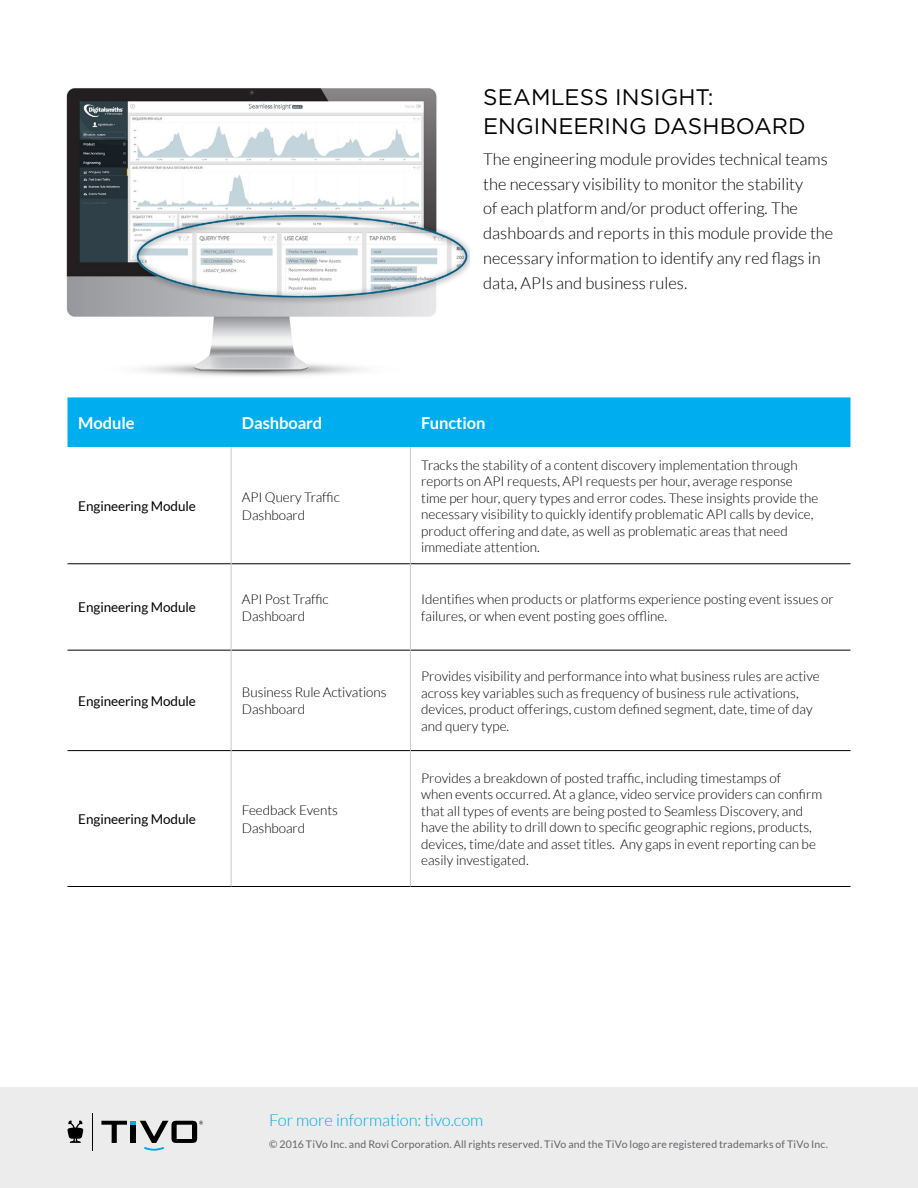
<style>
.page{position:relative;width:918px;height:1188px;background:#fff}
.page>*{position:absolute;margin:0;border:0;box-sizing:border-box;transform-origin:0 0}
.t1{font:22.5px/28.5px "Gotham";letter-spacing:.005em;color:#000}
.t2{font:300 16.5px/24.8px "Lato";color:#000}
.t3{font:300 16.5px "Lato";letter-spacing:-.005em;color:#00a8e1}
.t4{font:700 16.5px "Lato";letter-spacing:-.005em;color:#fff}
.t5{font:300 13.5px/16.5px "Lato";color:#000}
.t6{font:13.5px "Lato";letter-spacing:-.005em;color:#000}
.t7{font:10.5px "Lato";letter-spacing:.015em;color:#636466}
</style>
<div class="page">
<div style="left:0;top:1088px;width:918px;height:100px;background:#ececed"></div>
<svg style="left:68px;top:1120px;width:15px;height:23px"></svg>
<hr style="left:92px;top:1113px;width:1px;height:38px;background:#000">
<svg style="left:101px;top:1121px;width:102px;height:30px"></svg>
<div style="left:68px;top:397px;width:782px;height:50px;background:#00aeef"></div>
<svg style="left:68px;top:447px;width:782px;height:439px"></svg>
<hr style="left:68px;top:564px;width:163px;height:1px;background:#000">
<hr style="left:231px;top:564px;width:179px;height:1px;background:#000">
<hr style="left:411px;top:564px;width:439px;height:1px;background:#000">
<hr style="left:68px;top:650px;width:163px;height:1px;background:#000">
<hr style="left:231px;top:650px;width:179px;height:1px;background:#000">
<hr style="left:411px;top:650px;width:439px;height:1px;background:#000">
<hr style="left:68px;top:750px;width:163px;height:1px;background:#000">
<hr style="left:231px;top:750px;width:179px;height:1px;background:#000">
<hr style="left:411px;top:750px;width:439px;height:1px;background:#000">
<hr style="left:68px;top:886px;width:163px;height:1px;background:#000">
<hr style="left:231px;top:886px;width:179px;height:1px;background:#000">
<hr style="left:410px;top:886px;width:440px;height:1px;background:#000">
<hr style="left:231px;top:447px;width:1px;height:117px;background:#c7c8ca">
<hr style="left:410px;top:447px;width:1px;height:117px;background:#c7c8ca">
<hr style="left:231px;top:564px;width:1px;height:86px;background:#c7c8ca">
<hr style="left:410px;top:564px;width:1px;height:86px;background:#c7c8ca">
<hr style="left:231px;top:650px;width:1px;height:101px;background:#c7c8ca">
<hr style="left:410px;top:650px;width:1px;height:101px;background:#c7c8ca">
<hr style="left:231px;top:751px;width:1px;height:135px;background:#c7c8ca">
<hr style="left:410px;top:751px;width:1px;height:135px;background:#c7c8ca">
<img style="left:66px;top:88px;width:404px;height:288px">
<h1 class="t1" style="left:483px;top:82px;width:324px">SEAMLESS INSIGHT:<br>ENGINEERING DASHBOARD</h1>
<p class="t2" style="left:483px;top:147px;width:351px">The engineering module provides technical teams the necessary visibility to monitor the stability<br>of each platform and/or product offering. The dashboards and reports in this module provide the necessary information to identify any red flags in data, APIs and business rules.</p>
<p class="t4" style="left:78px;top:413px;width:58px">Module</p>
<p class="t4" style="left:242px;top:413px;width:82px">Dashboard</p>
<p class="t4" style="left:421px;top:413px;width:66px">Function</p>
<p class="t6" style="left:78px;top:498px;width:119px">Engineering Module</p>
<p class="t5" style="left:242px;top:489px;width:99px;line-height:17.2px">API Query Traffic<br>Dashboard</p>
<p class="t5" style="left:421px;top:457px;width:399px">Tracks the stability of a content discovery implementation through reports on API requests, API requests per hour, average response time per hour, query types and error codes. These insights provide the necessary visibility to quickly identify problematic API calls by device, product offering and date, as well as problematic areas that need immediate attention.</p>
<p class="t6" style="left:78px;top:600px;width:119px">Engineering Module</p>
<p class="t5" style="left:242px;top:590px;width:88px;line-height:17.2px">API Post Traffic<br>Dashboard</p>
<p class="t5" style="left:421px;top:591px;width:414px">Identifies when products or platforms experience posting event issues or failures, or when event posting goes offline.</p>
<p class="t6" style="left:78px;top:693px;width:119px">Engineering Module</p>
<p class="t5" style="left:242px;top:684px;width:146px;line-height:17.2px">Business Rule Activations<br>Dashboard</p>
<p class="t6" style="left:78px;top:812px;width:119px">Engineering Module</p>
<p class="t5" style="left:242px;top:802px;width:98px;line-height:17.2px">Feedback Events<br>Dashboard</p>
<p class="t5" style="left:421px;top:668px;width:400px">Provides visibility and performance into what business rules are active across key variables such as frequency of business rule activations, devices, product offerings, custom defined segment, date, time of day and query type.</p>
<p class="t5" style="left:421px;top:770px;width:403px">Provides a breakdown of posted traffic, including timestamps of<br>when events occurred. At a glance, video service providers can confirm that all types of events are being posted to Seamless Discovery, and have the ability to drill down to specific geographic regions, products, devices, time/date and asset titles. Any gaps in event reporting can be easily investigated.</p>
<p class="t3" style="left:269px;top:1112px;width:216px">For more information: tivo.com</p>
<p class="t7" style="left:269px;top:1138px;width:560px">© 2016 TiVo Inc. and Rovi Corporation. All rights reserved. TiVo and the TiVo logo are registered trademarks of TiVo Inc.</p>
</div>
